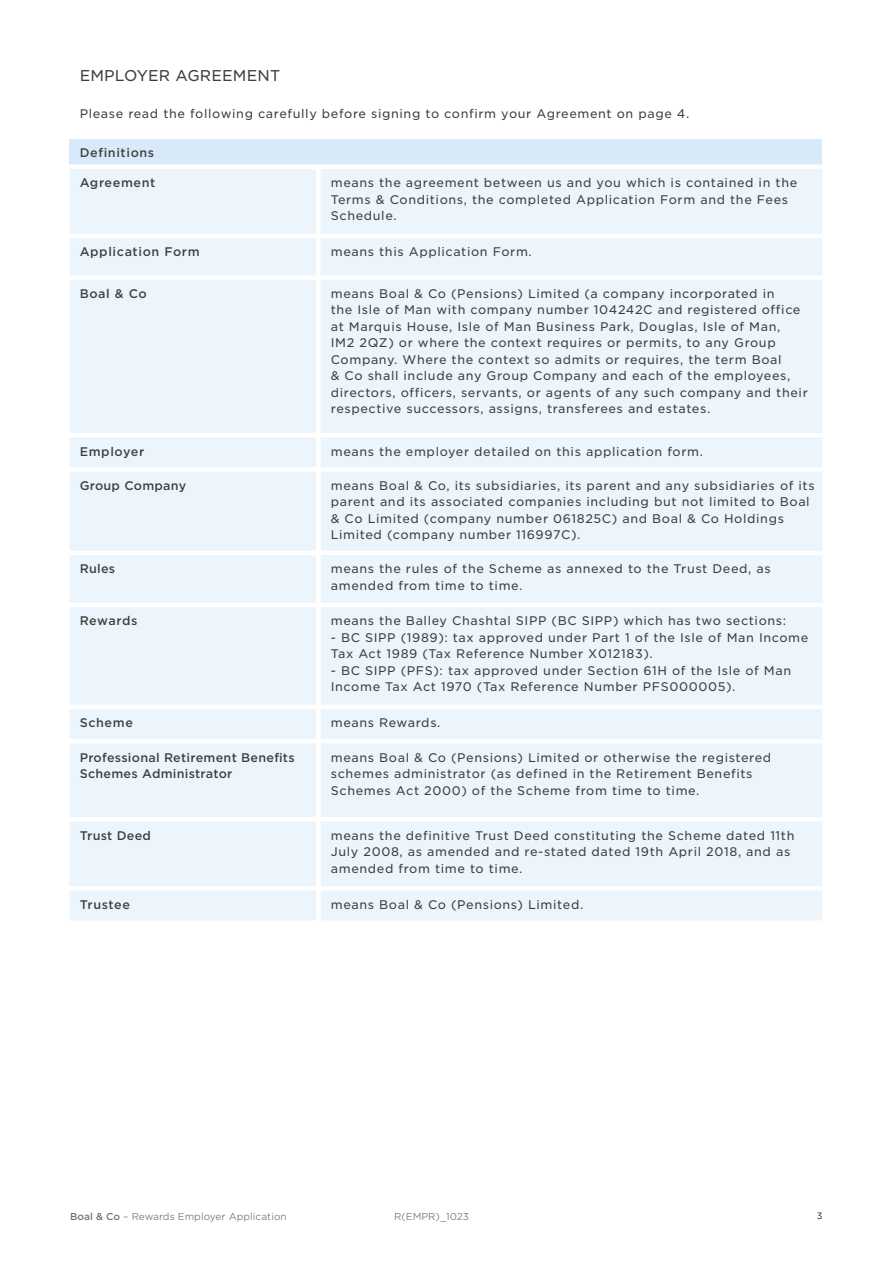
<style>
.page{position:relative;width:893px;height:1263px;background:#fff}
.page>*{position:absolute;margin:0;border:0;box-sizing:border-box;transform-origin:0 0}
.t1{font:15px "Gotham S Sm";letter-spacing:.01em;color:#3b403c}
.t2{font:12px/16.5px "Gotham S Sm";letter-spacing:.05em;color:#3b403c}
.t3{font:500 12px/16.5px "Gotham S Sm";letter-spacing:.02em;color:#3b403c}
.t4{font:500 12px "Gotham S Sm";letter-spacing:.05em;color:#3b403c}
.t5{font:500 12px "Gotham S Sm";letter-spacing:.04em;color:#3b403c}
.t6{font:500 12px "Gotham S Sm";letter-spacing:.045em;color:#3b403c}
.t7{font:300 9.6px "Gotham S Sm";color:#706f6f}
.t8{font:300 8.7px "Gotham S Sm";color:#000}
.s1{font-weight:500}
</style>
<div class="page">
<div style="left:69px;top:139px;width:753px;height:25px;background:#d8e9f9"></div>
<div style="left:69px;top:169px;width:753px;height:751px;background:#ecf4fc"></div>
<svg style="left:69px;top:433px;width:753px;height:4px"></svg>
<div style="left:316px;top:437px;width:5px;height:30px;background:#fff"></div>
<div style="left:316px;top:472px;width:5px;height:79px;background:#fff"></div>
<div style="left:316px;top:555px;width:5px;height:48px;background:#fff"></div>
<div style="left:316px;top:607px;width:5px;height:98px;background:#fff"></div>
<div style="left:316px;top:709px;width:5px;height:30px;background:#fff"></div>
<div style="left:316px;top:743px;width:5px;height:74px;background:#fff"></div>
<div style="left:316px;top:821px;width:5px;height:65px;background:#fff"></div>
<div style="left:316px;top:891px;width:5px;height:29px;background:#fff"></div>
<p class="t1" style="left:80px;top:65px;width:202px">EMPLOYER AGREEMENT</p>
<p class="t2" style="left:80px;top:105px;width:611px">Please read the following carefully before signing to confirm your Agreement on page 4.</p>
<p class="t4" style="left:80px;top:144px;width:76px">Definitions</p>
<p class="t4" style="left:80px;top:174px;width:77px">Agreement</p>
<p class="t2" style="left:331px;top:174px;width:468px">means the agreement between us and you which is contained in the<br>Terms &amp; Conditions, the completed Application Form and the Fees<br>Schedule.</p>
<p class="t4" style="left:80px;top:244px;width:122px">Application Form</p>
<p class="t2" style="left:331px;top:244px;width:202px">means this Application Form.</p>
<p class="t3" style="left:80px;top:285px;width:69px">Boal &amp; Co</p>
<p class="t2" style="left:331px;top:285px;width:478px">means Boal &amp; Co (Pensions) Limited (a company incorporated in<br>the Isle of Man with company number 104242C and registered office at Marquis House, Isle of Man Business Park, Douglas, Isle of Man,<br>IM2 2QZ) or where the context requires or permits, to any Group Company. Where the context so admits or requires, the term Boal<br>&amp; Co shall include any Group Company and each of the employees, directors, officers, servants, or agents of any such company and their respective successors, assigns, transferees and estates.</p>
<p class="t4" style="left:80px;top:443px;width:66px">Employer</p>
<p class="t2" style="left:331px;top:443px;width:374px">means the employer detailed on this application form.</p>
<p class="t3" style="left:80px;top:477px;width:108px">Group Company</p>
<p class="t2" style="left:331px;top:477px;width:485px">means Boal &amp; Co, its subsidiaries, its parent and any subsidiaries of its parent and its associated companies including but not limited to Boal &amp; Co Limited (company number 061825C) and Boal &amp; Co Holdings Limited (company number 116997C).</p>
<p class="t3" style="left:80px;top:560px;width:37px">Rules</p>
<p class="t2" style="left:331px;top:560px;width:441px">means the rules of the Scheme as annexed to the Trust Deed, as amended from time to time.</p>
<p class="t5" style="left:80px;top:613px;width:59px">Rewards</p>
<p class="t2" style="left:331px;top:612px;width:457px">means the Balley Chashtal SIPP (BC SIPP) which has two sections:</p>
<p class="t2" style="left:331px;top:629px;width:479px">- BC SIPP (1989): tax approved under Part 1 of the Isle of Man Income<br>Tax Act 1989 (Tax Reference Number X012183).</p>
<p class="t2" style="left:331px;top:662px;width:462px">- BC SIPP (PFS): tax approved under Section 61H of the Isle of Man<br>Income Tax Act 1970 (Tax Reference Number PFS000005).</p>
<p class="t3" style="left:80px;top:714px;width:55px">Scheme</p>
<p class="t2" style="left:331px;top:714px;width:111px">means Rewards.</p>
<p class="t3" style="left:80px;top:749px;width:216px">Professional Retirement Benefits<br>Schemes Administrator</p>
<p class="t2" style="left:331px;top:749px;width:442px">means Boal &amp; Co (Pensions) Limited or otherwise the registered schemes administrator (as defined in the Retirement Benefits<br>Schemes Act 2000) of the Scheme from time to time.</p>
<p class="t3" style="left:80px;top:827px;width:73px">Trust Deed</p>
<p class="t2" style="left:331px;top:827px;width:465px">means the definitive Trust Deed constituting the Scheme dated 11th<br>July 2008, as amended and re-stated dated 19th April 2018, and as amended from time to time.</p>
<p class="t6" style="left:80px;top:896px;width:52px">Trustee</p>
<p class="t2" style="left:331px;top:896px;width:254px">means Boal &amp; Co (Pensions) Limited.</p>
<p class="t7" style="left:70px;top:1210px;width:218px"><span class="s1">Boal &amp; Co</span> – Rewards Employer Application</p>
<p class="t7" style="left:394px;top:1210px;width:76px">R(EMPR)_1023</p>
<p class="t8" style="left:817px;top:1210px;width:7px">3</p>
</div>
